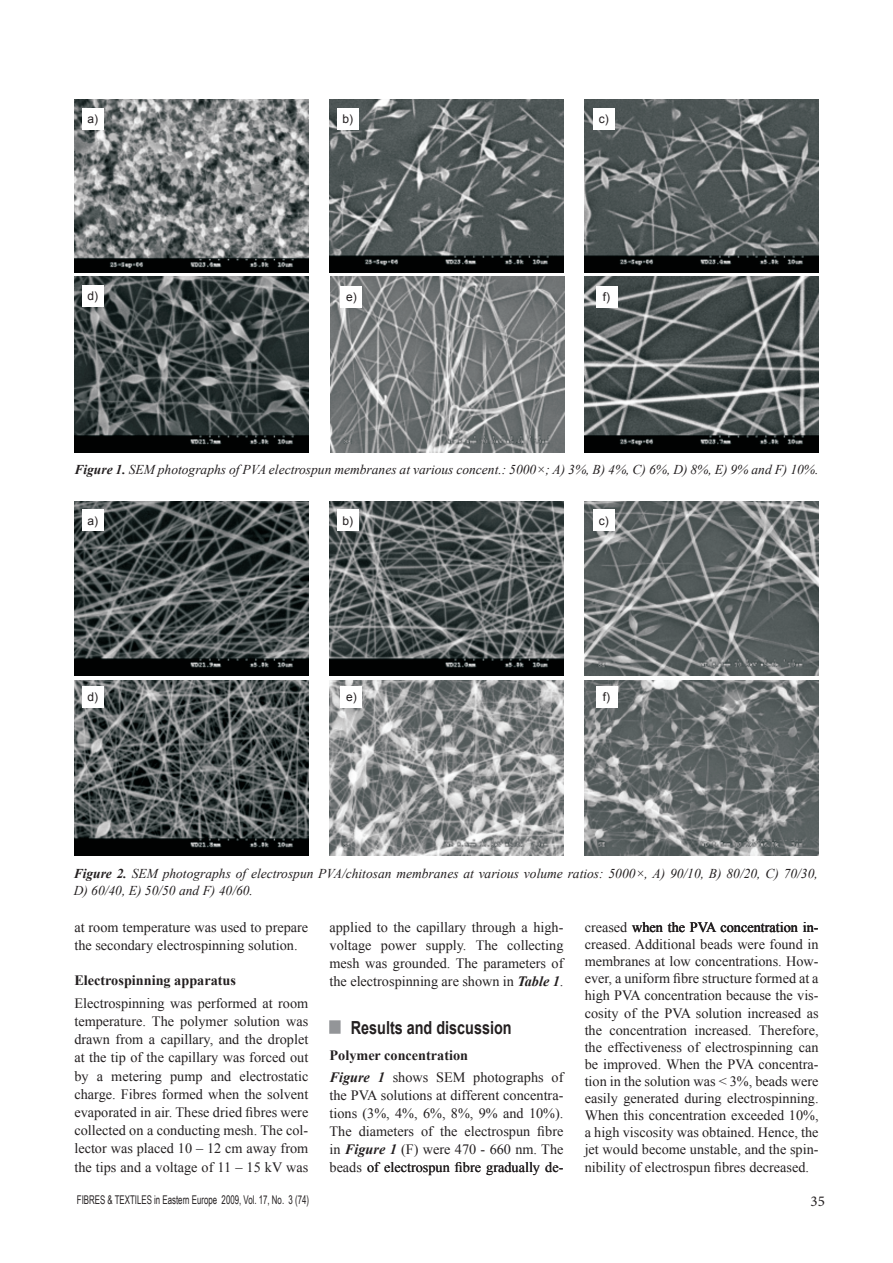
<style>
.page{position:relative;width:893px;height:1263px;background:#fff}
.page>*{position:absolute;margin:0;border:0;box-sizing:border-box;transform-origin:0 0}
.Podtytuł_1{font:700 18px "Arial";color:#231f20;scale:.8 1}
.t1{font:15px "Minion Pro";color:#231f20}
.Normalny{font:14.25px/17.1px "Times New Roman";color:#231f20;text-align:justify}
.Normalny-2{font:700 14.25px "Times New Roman";color:#231f20}
.Normalny-3{font:italic 13.5px/17.1px "Times New Roman";color:#231f20}
.t2{font:12px "Arial Narrow";color:#231f20;scale:.8 1}
.Podpis{font:12px "Arial";color:#231f20}
.s1{font-weight:700}
.s2{font-weight:700;font-style:italic}
.s3{color:#939598}
</style>
<div class="page">
<div style="left:329px;top:1020px;width:12px;height:14px;border:3px solid #939598"></div>
<img style="left:74px;top:100px;width:234px;height:172px">
<img style="left:330px;top:100px;width:233px;height:172px">
<img style="left:585px;top:100px;width:233px;height:172px">
<img style="left:74px;top:277px;width:234px;height:175px">
<img style="left:330px;top:277px;width:234px;height:175px">
<img style="left:585px;top:277px;width:233px;height:175px">
<img style="left:74px;top:501px;width:234px;height:175px">
<img style="left:330px;top:501px;width:233px;height:175px">
<img style="left:585px;top:501px;width:234px;height:175px">
<img style="left:74px;top:680px;width:234px;height:176px">
<img style="left:330px;top:680px;width:233px;height:176px">
<img style="left:585px;top:680px;width:233px;height:176px">
<div style="left:82px;top:510px;width:21px;height:21px;background:#fff"></div>
<div style="left:337px;top:510px;width:22px;height:21px;background:#fff"></div>
<div style="left:593px;top:510px;width:21px;height:21px;background:#fff"></div>
<div style="left:82px;top:686px;width:21px;height:21px;background:#fff"></div>
<div style="left:82px;top:108px;width:21px;height:22px;background:#fff"></div>
<div style="left:337px;top:108px;width:22px;height:22px;background:#fff"></div>
<div style="left:593px;top:108px;width:21px;height:22px;background:#fff"></div>
<div style="left:82px;top:285px;width:21px;height:21px;background:#fff"></div>
<div style="left:341px;top:286px;width:21px;height:22px;background:#fff"></div>
<div style="left:596px;top:286px;width:21px;height:22px;background:#fff"></div>
<div style="left:341px;top:686px;width:21px;height:21px;background:#fff"></div>
<div style="left:596px;top:686px;width:21px;height:21px;background:#fff"></div>
<p class="Podpis" style="left:87px;top:111px;width:12px">a)</p>
<p class="Podpis" style="left:343px;top:111px;width:12px">b)</p>
<p class="Podpis" style="left:599px;top:111px;width:11px">c)</p>
<p class="Podpis" style="left:87px;top:288px;width:12px">d)</p>
<p class="Podpis" style="left:346px;top:289px;width:12px">e)</p>
<p class="Podpis" style="left:603px;top:289px;width:9px">f)</p>
<p class="Normalny-3" style="left:74px;top:461px;width:746px"><span class="s1">Figure 1.</span> SEM photographs of PVA electrospun membranes at various concent.: 5000×; A) 3%, B) 4%, C) 6%, D) 8%, E) 9% and F) 10%.</p>
<p class="Podpis" style="left:87px;top:512px;width:12px">a)</p>
<p class="Podpis" style="left:343px;top:512px;width:12px">b)</p>
<p class="Podpis" style="left:599px;top:512px;width:11px">c)</p>
<p class="Podpis" style="left:87px;top:689px;width:12px">d)</p>
<p class="Podpis" style="left:346px;top:689px;width:12px">e)</p>
<p class="Podpis" style="left:603px;top:689px;width:9px">f)</p>
<p class="Normalny-3" style="left:74px;top:864px;width:746px"><span class="s1">Figure 2.</span> SEM photographs of electrospun PVA/chitosan membranes at various volume ratios: 5000×, A) 90/10, B) 80/20, C) 70/30,<br>D) 60/40, E) 50/50 and F) 40/60.</p>
<p class="Normalny" style="left:74px;top:918px;width:235px;line-height:18.1px">at room temperature was used to prepare the secondary electrospinning solution.</p>
<p class="Normalny-2" style="left:74px;top:971px;width:163px">Electrospinning apparatus</p>
<p class="Normalny" style="left:74px;top:994px;width:235px;line-height:18.1px">Electrospinning was performed at room temperature. The polymer solution was drawn from a capillary, and the droplet at the tip of the capillary was forced out by a metering pump and electrostatic charge. Fibres formed when the solvent evaporated in air. These dried fibres were collected on a conducting mesh. The col&shy;lector was placed 10 – 12 cm away from the tips and a voltage of 11 – 15 kV was</p>
<p class="Normalny" style="left:330px;top:918px;width:235px;line-height:17.9px">applied to the capillary through a high&shy;voltage power supply. The collecting mesh was grounded. The parameters of the electrospinning are shown in <span class="s2">Table 1</span>.</p>
<p class="Podtytuł_1" style="left:330px;top:1015px;width:229px"><span class="s3">■</span> Results and discussion</p>
<p class="Normalny-2" style="left:330px;top:1045px;width:140px">Polymer concentration</p>
<p class="Normalny" style="left:330px;top:1068px;width:235px;line-height:17.9px"><span class="s2">Figure 1</span> shows SEM photographs of the PVA solutions at different concentra&shy;tions (3%, 4%, 6%, 8%, 9% and 10%).<br>The diameters of the electrospun fibre in <span class="s2">Figure 1</span> (F) were 470 - 660 nm. The beads of electrospun fibre gradually de-</p>
<p class="Normalny" style="left:585px;top:918px;width:235px">creased when the PVA concentration in&shy;creased. Additional beads were found in membranes at low concentrations. How&shy;ever, a uniform fibre structure formed at a high PVA concentration because the vis&shy;cosity of the PVA solution increased as the concentration increased. Therefore, the effectiveness of electrospinning can be improved. When the PVA concentra&shy;tion in the solution was &lt; 3 %, beads were easily generated during electrospinning.<br>When this concentration exceeded 10%, a high viscosity was obtained. Hence, the jet would become unstable, and the spin&shy;nibility of electrospun fibres decreased.</p>
<p class="t2" style="left:77px;top:1191px;width:292px">FIBRES &amp; TEXTILES in Eastern Europe 2009, Vol. 17, No. 3 (74)</p>
<p class="t1" style="left:810px;top:1191px;width:16px">35</p>
</div>
